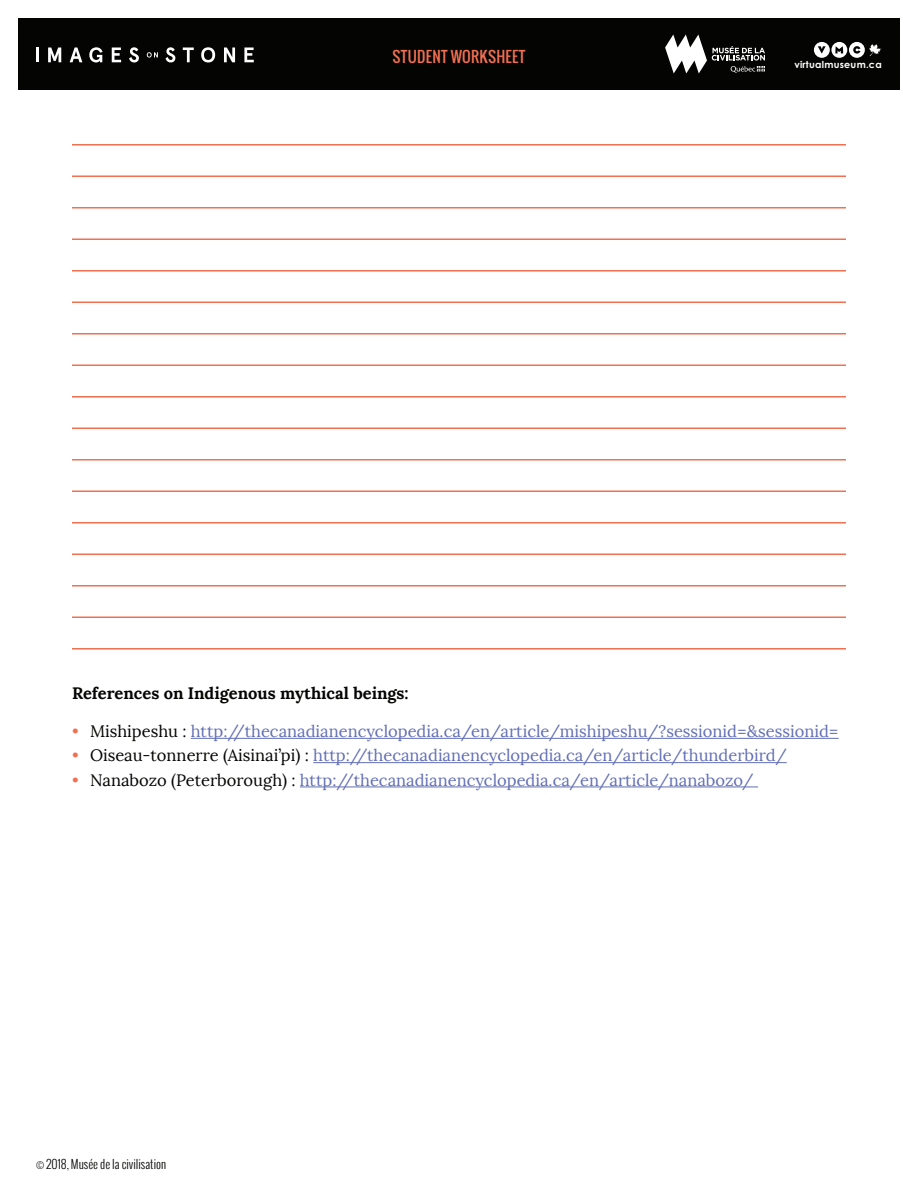
<style>
.page{position:relative;width:918px;height:1188px;background:#fff}
.page>*{position:absolute;margin:0;border:0;box-sizing:border-box;transform-origin:0 0}
.t1{font:16.5px "Lora";color:#626fb4}
.t2{font:700 16.5px "Lora";color:#040503}
.t3{font:15px "Oswald";letter-spacing:.02em;color:#f36f51}
.t4{font:300 12px "Oswald";color:#040503}
.t5{font:700 9.6px "Century Gothic";letter-spacing:.025em;color:#fff}
.s1{color:#f36f51}
.s2{color:#040503}
</style>
<div class="page">
<hr style="left:191px;top:738px;width:648px;height:1px;background:#626fb4">
<hr style="left:313px;top:762px;width:474px;height:1px;background:#626fb4">
<hr style="left:300px;top:787px;width:458px;height:1px;background:#626fb4">
<svg style="left:72px;top:175px;width:774px;height:412px"></svg>
<hr style="left:72px;top:144px;width:774px;height:2px;background:#f36f51">
<hr style="left:72px;top:176px;width:774px;height:1px;background:#f36f51">
<hr style="left:72px;top:207px;width:774px;height:1px;background:#f36f51">
<hr style="left:72px;top:238px;width:774px;height:2px;background:#f36f51">
<hr style="left:72px;top:270px;width:774px;height:2px;background:#f36f51">
<hr style="left:72px;top:302px;width:774px;height:1px;background:#f36f51">
<hr style="left:72px;top:333px;width:774px;height:1px;background:#f36f51">
<hr style="left:72px;top:364px;width:774px;height:2px;background:#f36f51">
<hr style="left:72px;top:396px;width:774px;height:2px;background:#f36f51">
<hr style="left:72px;top:428px;width:774px;height:1px;background:#f36f51">
<hr style="left:72px;top:459px;width:774px;height:1px;background:#f36f51">
<hr style="left:72px;top:490px;width:774px;height:2px;background:#f36f51">
<hr style="left:72px;top:522px;width:774px;height:2px;background:#f36f51">
<hr style="left:72px;top:554px;width:774px;height:1px;background:#f36f51">
<hr style="left:72px;top:585px;width:774px;height:1px;background:#f36f51">
<hr style="left:72px;top:616px;width:774px;height:2px;background:#f36f51">
<hr style="left:72px;top:648px;width:774px;height:2px;background:#f36f51">
<div style="left:18px;top:18px;width:882px;height:72px;background:#040503"></div>
<hr style="left:36px;top:48px;width:3px;height:14px;background:#fff">
<svg style="left:48px;top:48px;width:13px;height:14px"></svg>
<svg style="left:70px;top:48px;width:12px;height:14px"></svg>
<svg style="left:89px;top:47px;width:14px;height:15px"></svg>
<svg style="left:112px;top:48px;width:9px;height:14px"></svg>
<svg style="left:129px;top:47px;width:10px;height:15px"></svg>
<svg style="left:147px;top:52px;width:11px;height:6px"></svg>
<svg style="left:166px;top:47px;width:9px;height:15px"></svg>
<svg style="left:183px;top:48px;width:11px;height:14px"></svg>
<svg style="left:201px;top:47px;width:14px;height:15px"></svg>
<svg style="left:224px;top:48px;width:11px;height:14px"></svg>
<svg style="left:244px;top:48px;width:10px;height:14px"></svg>
<svg style="left:665px;top:35px;width:100px;height:38px"></svg>
<div style="left:814px;top:42px;width:16px;height:16px;background:#fff;border-radius:50%"></div>
<svg style="left:818px;top:46px;width:8px;height:8px"></svg>
<svg style="left:831px;top:42px;width:16px;height:16px"></svg>
<svg style="left:835px;top:46px;width:8px;height:7px"></svg>
<div style="left:849px;top:42px;width:16px;height:16px;background:#fff;border-radius:50%"></div>
<svg style="left:853px;top:46px;width:7px;height:8px"></svg>
<svg style="left:869px;top:44px;width:13px;height:12px"></svg>
<p class="t3" style="left:393px;top:45px;width:134px">STUDENT WORKSHEET</p>
<p class="t5" style="left:794px;top:58px;width:89px">virtualmuseum.ca</p>
<p class="t2" style="left:72px;top:683px;width:338px">References on Indigenous mythical beings:</p>
<p class="t1" style="left:72px;top:722px;width:768px"><span class="s1">•</span> <span class="s2">Mishipeshu :</span> http://thecanadianencyclopedia.ca/en/article/mishipeshu/?sessionid=&amp;sessionid=</p>
<p class="t1" style="left:72px;top:746px;width:716px"><span class="s1">•</span> <span class="s2">Oiseau-tonnerre (Aisinai’pi) :</span> http://thecanadianencyclopedia.ca/en/article/thunderbird/</p>
<p class="t1" style="left:72px;top:770px;width:683px"><span class="s1">•</span> <span class="s2">Nanabozo (Peterborough) :</span> http://thecanadianencyclopedia.ca/en/article/nanabozo/</p>
<p class="t4" style="left:36px;top:1156px;width:132px">© 2018, Musée de la civilisation</p>
</div>
